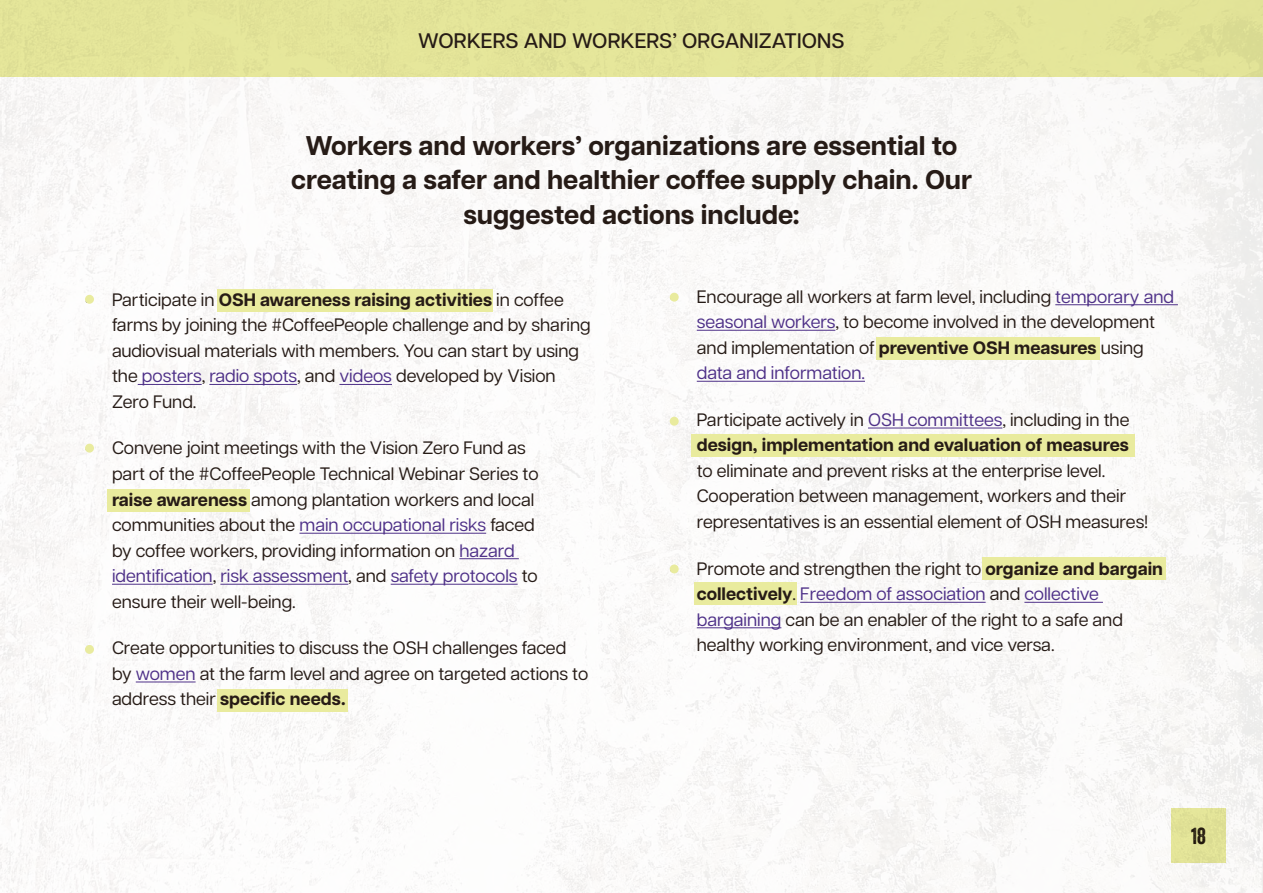
<style>
.page{position:relative;width:1263px;height:893px;background:#fff}
.page>*{position:absolute;margin:0;border:0;box-sizing:border-box;transform-origin:0 0}
.t1{font:700 27px/34.5px "Articulat CF";color:#261b16;text-align:center}
.t2{font:22.5px "Veneer";color:#261b16}
.t3{font:500 21px "Articulat CF";letter-spacing:.01em;color:#261b16}
.t4{font:18px/25.5px "Articulat CF";color:#261b16}
.t5{font:700 18px/25.5px "Articulat CF";color:#261b16;text-align:right}
.s1{font-weight:700}
.s2{color:#4e3088}
.s3{font-weight:400}
.s4{font-weight:400;color:#4e3088}
</style>
<div class="page">
<div style="left:1171px;top:808px;width:55px;height:55px;background:#e1e297"></div>
<div style="left:217px;top:289px;width:275px;height:22px;background:#e9eb9e"></div>
<div style="left:107px;top:489px;width:143px;height:22px;background:#e9eb9e"></div>
<div style="left:217px;top:689px;width:131px;height:22px;background:#e9eb9e"></div>
<div style="left:876px;top:337px;width:223px;height:22px;background:#e9eb9e"></div>
<div style="left:691px;top:434px;width:443px;height:22px;background:#e9eb9e"></div>
<div style="left:982px;top:557px;width:184px;height:23px;background:#e9eb9e"></div>
<div style="left:694px;top:583px;width:102px;height:22px;background:#e9eb9e"></div>
<hr style="left:138px;top:384px;width:64px;height:1px;background:#4e3088">
<hr style="left:209px;top:384px;width:88px;height:1px;background:#4e3088">
<hr style="left:339px;top:384px;width:53px;height:1px;background:#4e3088">
<hr style="left:299px;top:533px;width:187px;height:1px;background:#4e3088">
<hr style="left:459px;top:558px;width:60px;height:1px;background:#4e3088">
<hr style="left:112px;top:584px;width:101px;height:1px;background:#4e3088">
<hr style="left:220px;top:584px;width:128px;height:1px;background:#4e3088">
<hr style="left:391px;top:584px;width:127px;height:1px;background:#4e3088">
<hr style="left:136px;top:681px;width:60px;height:1px;background:#4e3088">
<hr style="left:1055px;top:304px;width:123px;height:1px;background:#4e3088">
<hr style="left:697px;top:330px;width:138px;height:1px;background:#4e3088">
<hr style="left:697px;top:381px;width:168px;height:1px;background:#4e3088">
<hr style="left:868px;top:428px;width:134px;height:1px;background:#4e3088">
<hr style="left:800px;top:602px;width:186px;height:1px;background:#4e3088">
<hr style="left:1024px;top:602px;width:79px;height:1px;background:#4e3088">
<hr style="left:697px;top:627px;width:84px;height:1px;background:#4e3088">
<div style="left:85px;top:295px;width:9px;height:9px;background:#e9eb9e;border-radius:50%"></div>
<div style="left:670px;top:293px;width:9px;height:9px;background:#e9eb9e;border-radius:50%"></div>
<div style="left:670px;top:417px;width:9px;height:9px;background:#e9eb9e;border-radius:50%"></div>
<div style="left:670px;top:564px;width:9px;height:9px;background:#e9eb9e;border-radius:50%"></div>
<div style="left:85px;top:444px;width:9px;height:9px;background:#e9eb9e;border-radius:50%"></div>
<div style="left:85px;top:645px;width:9px;height:9px;background:#e9eb9e;border-radius:50%"></div>
<div style="left:0;top:0;width:1263px;height:77px;background:#e4e499"></div>
<p class="t3" style="left:418px;top:25px;width:428px">WORKERS AND WORKERS’ ORGANIZATIONS</p>
<h1 class="t1" style="left:291px;top:127px;width:683px">Workers and workers’ organizations are essential to creating a safer and healthier coffee supply chain. Our suggested actions include:</h1>
<p class="t4" style="left:112px;top:285px;width:480px;text-indent:-27px">• Participate in <span class="s1">OSH awareness raising activities</span> in coffee farms by joining the #CoffeePeople challenge and by sharing audiovisual materials with members. You can start by using the <span class="s2">posters</span>, <span class="s2">radio spots</span>, and <span class="s2">videos</span> developed by Vision Zero Fund.</p>
<p class="t4" style="left:112px;top:434px;width:428px;text-indent:-27px">• Convene joint meetings with the Vision Zero Fund as part of the #CoffeePeople Technical Webinar Series to <span class="s1">raise awareness</span> among plantation workers and local communities about the <span class="s2">main occupational risks</span> faced by coffee workers, providing information on <span class="s2">hazard identification</span>, <span class="s2">risk assessment</span>, and <span class="s2">safety protocols</span> to ensure their well-being.</p>
<p class="t4" style="left:112px;top:634px;width:478px;text-indent:-27px">• Create opportunities to discuss the OSH challenges faced by <span class="s2">women</span> at the farm level and agree on targeted actions to address their <span class="s1">specific needs.</span></p>
<p class="t4" style="left:697px;top:282px;width:479px;text-indent:-27px">• Encourage all workers at farm level, including <span class="s2">temporary and seasonal workers</span>, to become involved in the development and implementation of <span class="s1">preventive OSH measures</span> using <span class="s2">data and information.</span></p>
<p class="t5" style="left:670px;top:406px;width:461px"><span class="s3">• Participate actively in</span> <span class="s4">OSH committees</span><span class="s3">, including in the </span>design, implementation and evaluation of measures</p>
<p class="t4" style="left:697px;top:457px;width:453px">to eliminate and prevent risks at the enterprise level.<br>Cooperation between management, workers and their representatives is an essential element of OSH measures!</p>
<p class="t4" style="left:697px;top:554px;width:468px;text-indent:-27px">• Promote and strengthen the right to <span class="s1">organize and bargain collectively</span>. <span class="s2">Freedom of association</span> and <span class="s2">collective bargaining</span> can be an enabler of the right to a safe and healthy working environment, and vice versa.</p>
<p class="t2" style="left:1191px;top:822px;width:16px">18</p>
</div>
